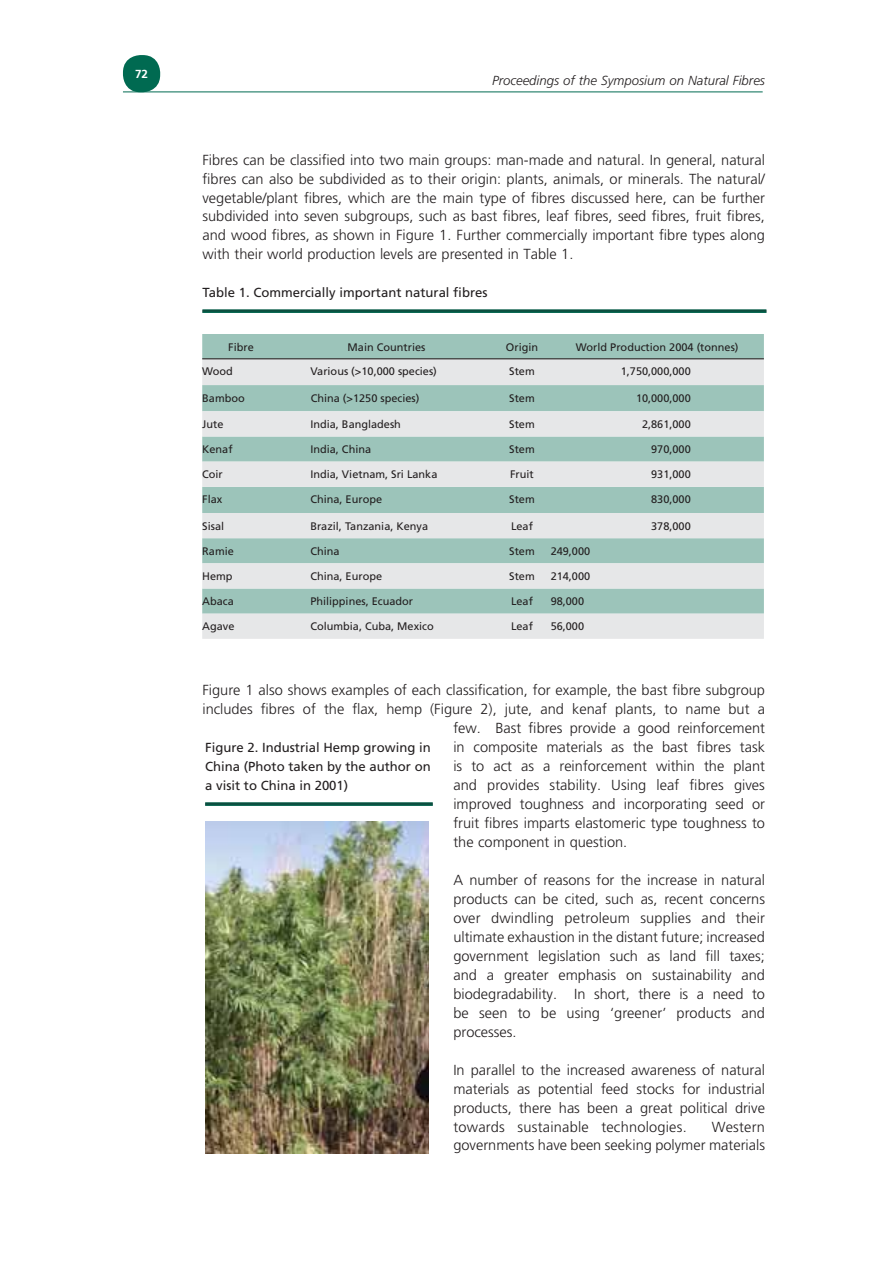
<style>
.page{position:relative;width:893px;height:1263px;background:#fff}
.page>*{position:absolute;margin:0;border:0;box-sizing:border-box;transform-origin:0 0}
.t1{font:300 14.55px/18.9px "Frutiger LT Std";color:#231f20;text-align:justify}
.t2{font:13.2px/18.9px "Frutiger LT Std";color:#231f20;text-align:justify}
.t3{font:italic 300 13.2px "Frutiger LT Std";color:#231f20}
.t4{font:700 11.7px "Frutiger LT Std";color:#fff}
.t5{font:10.95px "Frutiger LT Std";color:#231f20}
</style>
<div class="page">
<hr style="left:123px;top:92px;width:639px;height:1px;background:#006a51">
<div style="left:123px;top:55px;width:37px;height:37px;background:#006a51;border-radius:18px"></div>
<img style="left:205px;top:821px;width:223px;height:333px">
<hr style="left:205px;top:803px;width:227px;height:1px;background:#006a51">
<hr style="left:205px;top:804px;width:227px;height:1px;background:#006a51">
<hr style="left:205px;top:805px;width:227px;height:1px;background:#006a51">
<div style="left:202px;top:334px;width:561px;height:24px;background:#9cc4ba"></div>
<svg style="left:202px;top:359px;width:561px;height:280px;background:#c4d7d3"></svg>
<hr style="left:202px;top:358px;width:561px;height:1px;background:#231f20">
<hr style="left:202px;top:310px;width:564px;height:1px;background:#006a51">
<hr style="left:202px;top:311px;width:564px;height:1px;background:#006a51">
<hr style="left:202px;top:312px;width:564px;height:1px;background:#006a51">
<p class="t4" style="left:135px;top:69px;width:14px">72</p>
<p class="t3" style="left:492px;top:75px;width:274px">Proceedings of the Symposium on Natural Fibres</p>
<p class="t1" style="left:202px;top:151px;width:564px">Fibres can be classified into two main groups: man-made and natural. In general, natural fibres can also be subdivided as to their origin: plants, animals, or minerals. The natural/ vegetable/plant fibres, which are the main type of fibres discussed here, can be further subdivided into seven subgroups, such as bast fibres, leaf fibres, seed fibres, fruit fibres, and wood fibres, as shown in Figure 1. Further commercially important fibre types along with their world production levels are presented in Table 1.</p>
<p class="t2" style="left:202px;top:284px;width:286px">Table 1. Commercially important natural fibres</p>
<p class="t5" style="left:228px;top:342px;width:27px">Fibre</p>
<p class="t5" style="left:347px;top:342px;width:79px">Main Countries</p>
<p class="t5" style="left:506px;top:342px;width:34px">Origin</p>
<p class="t5" style="left:576px;top:342px;width:164px">World Production 2004 (tonnes)</p>
<p class="t5" style="left:202px;top:367px;width:32px">Wood</p>
<p class="t5" style="left:310px;top:367px;width:128px">Various (&gt;10,000 species)</p>
<p class="t5" style="left:509px;top:367px;width:27px">Stem</p>
<p class="t5" style="left:620px;top:367px;width:71px">1,750,000,000</p>
<p class="t5" style="left:202px;top:393px;width:44px">Bamboo</p>
<p class="t5" style="left:311px;top:393px;width:110px">China (&gt;1250 species)</p>
<p class="t5" style="left:509px;top:393px;width:27px">Stem</p>
<p class="t5" style="left:636px;top:393px;width:56px">10,000,000</p>
<p class="t5" style="left:202px;top:419px;width:23px">Jute</p>
<p class="t5" style="left:310px;top:419px;width:92px">India, Bangladesh</p>
<p class="t5" style="left:509px;top:419px;width:27px">Stem</p>
<p class="t5" style="left:642px;top:419px;width:50px">2,861,000</p>
<p class="t5" style="left:202px;top:444px;width:32px">Kenaf</p>
<p class="t5" style="left:310px;top:444px;width:62px">India, China</p>
<p class="t5" style="left:509px;top:444px;width:27px">Stem</p>
<p class="t5" style="left:651px;top:444px;width:41px">970,000</p>
<p class="t5" style="left:202px;top:469px;width:22px">Coir</p>
<p class="t5" style="left:310px;top:469px;width:129px">India, Vietnam, Sri Lanka</p>
<p class="t5" style="left:510px;top:469px;width:25px">Fruit</p>
<p class="t5" style="left:651px;top:469px;width:41px">931,000</p>
<p class="t5" style="left:202px;top:495px;width:22px">Flax</p>
<p class="t5" style="left:310px;top:495px;width:73px">China, Europe</p>
<p class="t5" style="left:509px;top:495px;width:27px">Stem</p>
<p class="t5" style="left:651px;top:495px;width:41px">830,000</p>
<p class="t5" style="left:202px;top:521px;width:23px">Sisal</p>
<p class="t5" style="left:310px;top:521px;width:119px">Brazil, Tanzania, Kenya</p>
<p class="t5" style="left:511px;top:521px;width:23px">Leaf</p>
<p class="t5" style="left:651px;top:521px;width:41px">378,000</p>
<p class="t5" style="left:202px;top:546px;width:33px">Ramie</p>
<p class="t5" style="left:310px;top:546px;width:31px">China</p>
<p class="t5" style="left:509px;top:546px;width:27px">Stem</p>
<p class="t5" style="left:550px;top:546px;width:41px">249,000</p>
<p class="t5" style="left:202px;top:571px;width:32px">Hemp</p>
<p class="t5" style="left:310px;top:571px;width:73px">China, Europe</p>
<p class="t5" style="left:509px;top:571px;width:27px">Stem</p>
<p class="t5" style="left:550px;top:571px;width:41px">214,000</p>
<p class="t5" style="left:202px;top:596px;width:33px">Abaca</p>
<p class="t5" style="left:310px;top:596px;width:104px">Philippines, Ecuador</p>
<p class="t5" style="left:511px;top:596px;width:23px">Leaf</p>
<p class="t5" style="left:550px;top:596px;width:35px">98,000</p>
<p class="t5" style="left:202px;top:621px;width:34px">Agave</p>
<p class="t5" style="left:310px;top:621px;width:125px">Columbia, Cuba, Mexico</p>
<p class="t5" style="left:511px;top:621px;width:23px">Leaf</p>
<p class="t5" style="left:550px;top:621px;width:35px">56,000</p>
<p class="t1" style="left:202px;top:682px;width:564px">Figure 1 also shows examples of each classification, for example, the bast fibre subgroup</p>
<p class="t1" style="left:202px;top:701px;width:564px">includes fibres of the flax, hemp (Figure 2), jute, and kenaf plants, to name but a</p>
<p class="t1" style="left:453px;top:720px;width:313px">few. Bast fibres provide a good reinforcement</p>
<p class="t1" style="left:453px;top:739px;width:313px">in composite materials as the bast fibres task</p>
<p class="t1" style="left:453px;top:758px;width:313px">is to act as a reinforcement within the plant</p>
<p class="t1" style="left:453px;top:776px;width:313px">and provides stability. Using leaf fibres gives</p>
<p class="t1" style="left:453px;top:795px;width:313px">improved toughness and incorporating seed or</p>
<p class="t1" style="left:453px;top:814px;width:313px">fruit fibres imparts elastomeric type toughness to</p>
<p class="t1" style="left:453px;top:833px;width:175px">the component in question.</p>
<p class="t1" style="left:453px;top:871px;width:313px">A number of reasons for the increase in natural products can be cited, such as, recent concerns over dwindling petroleum supplies and their ultimate exhaustion in the distant future; increased government legislation such as land fill taxes; and a greater emphasis on sustainability and biodegradability. In short, there is a need to be seen to be using ‘greener’ products and processes.</p>
<p class="t1" style="left:453px;top:1061px;width:313px">In parallel to the increased awareness of natural materials as potential feed stocks for industrial products, there has been a great political drive towards sustainable technologies.</p>
<p class="t2" style="left:205px;top:739px;width:227px">Figure 2. Industrial Hemp growing in China (Photo taken by the author on a visit to China in 2001)</p>
<p class="t1" style="left:453px;top:1118px;width:313px;text-align:right">Western<br>governments have been seeking polymer materials</p>
</div>
